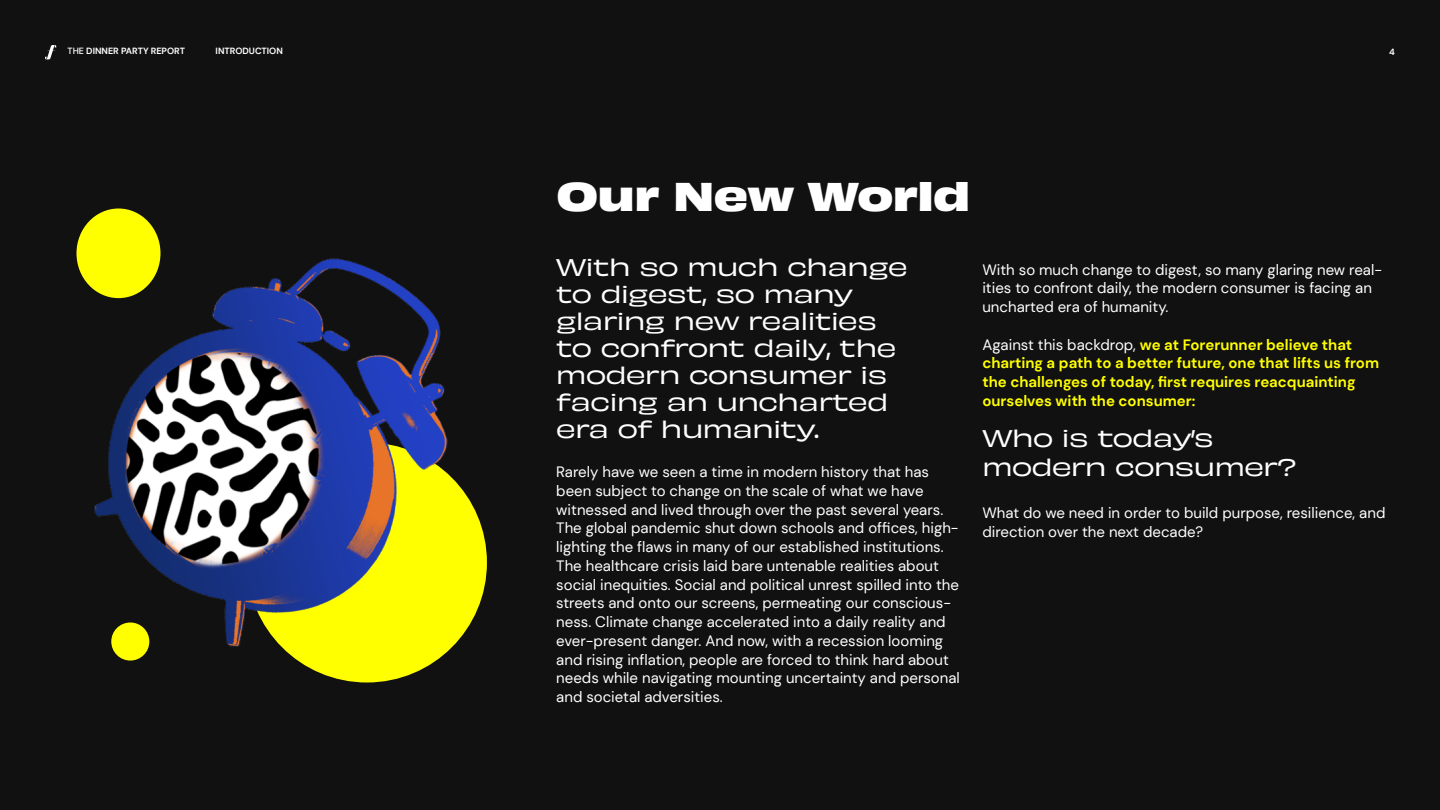
<style>
.page{position:relative;width:1440px;height:810px;background:#111}
.page>*{position:absolute;margin:0;border:0;box-sizing:border-box;transform-origin:0 0}
.HL_2{font:700 expanded 37.5px "Obviously";letter-spacing:-.015em;color:#fff}
.callouts_1{font:expanded 22.5px/27px "Obviously";letter-spacing:-.02em;color:#fff}
.Body_1{font:15px/18.8px "DM Sans";color:#fff}
.Body_1-2{font:700 15px/18.8px "DM Sans";color:#ff0}
.Footers{font:700 9px "DM Sans";color:#fff}
.s1{font-weight:500}
.s2{font-weight:400;color:#fff}
</style>
<div class="page">
<svg style="left:45px;top:45px;width:11px;height:14px"></svg>
<div style="left:76px;top:209px;width:84px;height:89px;background:#ff0;border-radius:50%"></div>
<div style="left:111px;top:623px;width:38px;height:38px;background:#ff0;border-radius:50%"></div>
<div style="left:247px;top:443px;width:240px;height:240px;background:#ff0;border-radius:50%"></div>
<img style="left:88px;top:255px;width:365px;height:394px">
<p class="Footers" style="left:68px;top:45px;width:119px"><span class="s1">THE</span> DINNER PARTY REPORT</p>
<p class="Footers" style="left:216px;top:45px;width:69px">INTRODUCTION</p>
<p class="Footers" style="left:1389px;top:46px;width:7px">4</p>
<p class="HL_2" style="left:556px;top:166px;width:416px">Our New World</p>
<p class="callouts_1" style="left:556px;top:252px;width:353px">With so much change to digest, so many glaring new realities to confront daily, the modern consumer is facing an uncharted era of humanity.</p>
<p class="Body_1" style="left:556px;top:462px;width:405px">Rarely have we seen a time in modern history that has been subject to change on the scale of what we have witnessed and lived through over the past several years.<br>The global pandemic shut down schools and offices, high&shy;lighting the flaws in many of our established institutions.<br>The healthcare crisis laid bare untenable realities about social inequities. Social and political unrest spilled into the streets and onto our screens, permeating our conscious&shy;ness. Climate change accelerated into a daily reality and ever-present danger. And now, with a recession looming and rising inflation, people are forced to think hard about needs while navigating mounting uncertainty and personal and societal adversities.</p>
<p class="Body_1" style="left:982px;top:260px;width:401px">With so much change to digest, so many glaring new real&shy;ities to confront daily, the modern consumer is facing an uncharted era of humanity.</p>
<p class="Body_1-2" style="left:982px;top:335px;width:398px"><span class="s2">Against this backdrop,</span> we at Forerunner believe that charting a path to a better future, one that lifts us from the challenges of today, first requires reacquainting ourselves with the consumer:</p>
<p class="callouts_1" style="left:982px;top:422px;width:315px;line-height:28.8px">Who is today’s modern consumer?</p>
<p class="Body_1" style="left:982px;top:504px;width:405px">What do we need in order to build purpose, resilience, and direction over the next decade?</p>
</div>
